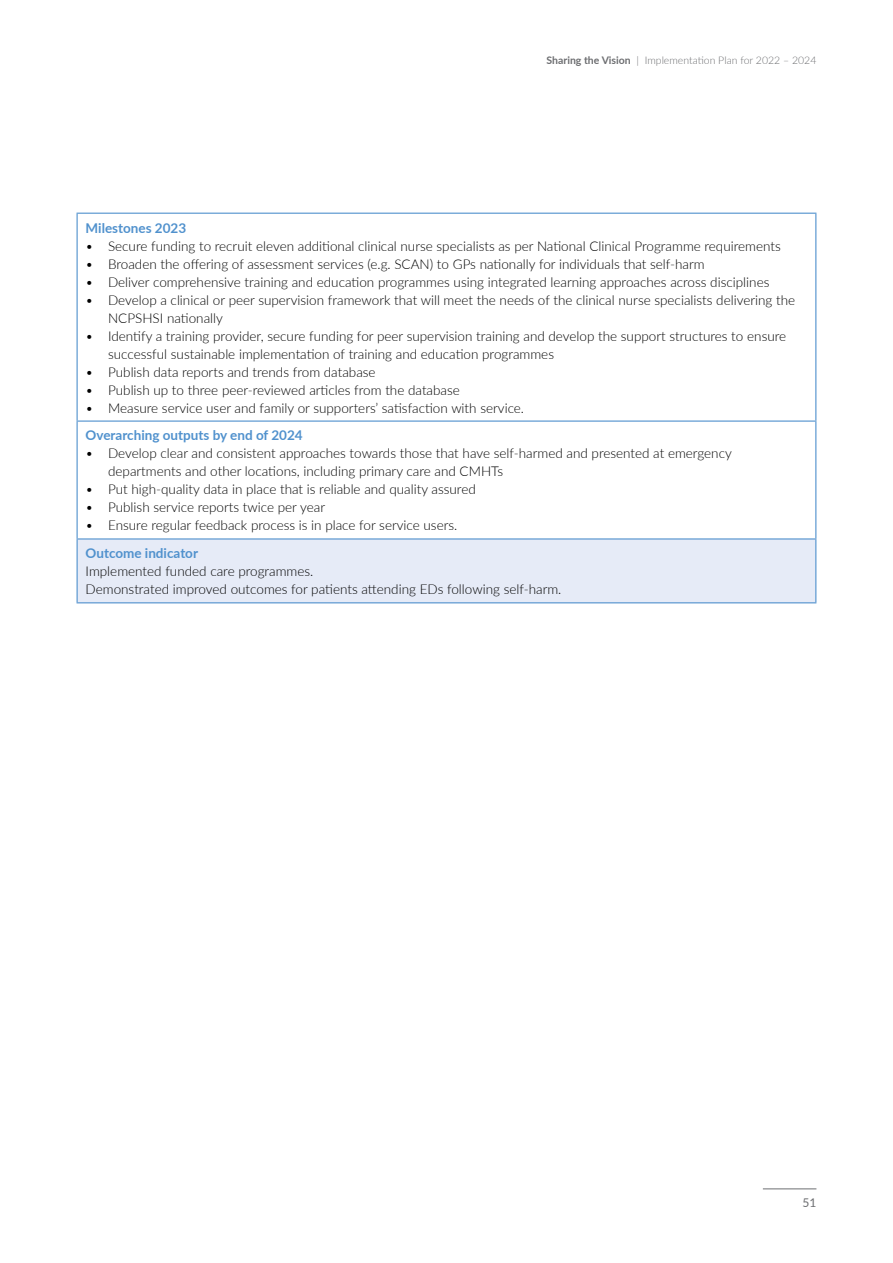
<style>
.page{position:relative;width:893px;height:1263px;background:#fff}
.page>*{position:absolute;margin:0;border:0;box-sizing:border-box;transform-origin:0 0}
.t1{font:300 13.5px/18px "Lato";color:#000}
.t2{font:700 13.5px "Lato";color:#5091cd}
.t3{font:12px "Lato";color:#6d6e71}
.t4{font:300 10.5px "Lato";color:#6d6e71}
.s1{font-weight:700}
</style>
<div class="page">
<hr style="left:763px;top:1188px;width:53px;height:1px;background:#6d6e71">
<div style="left:77px;top:539px;width:739px;height:64px;background:#e6ebf7"></div>
<hr style="left:77px;top:213px;width:739px;height:1px;background:#5091cd">
<hr style="left:77px;top:214px;width:1px;height:206px;background:#5091cd">
<hr style="left:815px;top:214px;width:1px;height:206px;background:#5091cd">
<hr style="left:77px;top:420px;width:739px;height:2px;background:#5091cd">
<hr style="left:77px;top:422px;width:1px;height:116px;background:#5091cd">
<hr style="left:815px;top:422px;width:1px;height:116px;background:#5091cd">
<hr style="left:77px;top:538px;width:739px;height:1px;background:#5091cd">
<hr style="left:77px;top:539px;width:1px;height:63px;background:#5091cd">
<hr style="left:815px;top:539px;width:1px;height:63px;background:#5091cd">
<hr style="left:77px;top:602px;width:739px;height:1px;background:#5091cd">
<p class="t4" style="left:546px;top:53px;width:271px"><span class="s1">Sharing the Vision</span> | Implementation Plan for 2022 – 2024</p>
<p class="t2" style="left:86px;top:218px;width:102px">Milestones 2023</p>
<p class="t1" style="left:86px;top:236px;width:697px">• Secure funding to recruit eleven additional clinical nurse specialists as per National Clinical Programme requirements</p>
<p class="t1" style="left:86px;top:254px;width:621px">• Broaden the offering of assessment services (e.g. SCAN) to GPs nationally for individuals that self-harm</p>
<p class="t1" style="left:86px;top:272px;width:685px">• Deliver comprehensive training and education programmes using integrated learning approaches across disciplines</p>
<p class="t1" style="left:108px;top:290px;width:689px;text-indent:-22px">• Develop a clinical or peer supervision framework that will meet the needs of the clinical nurse specialists delivering the<br>NCPSHSI nationally</p>
<p class="t1" style="left:108px;top:326px;width:680px;text-indent:-23px">• Identify a training provider, secure funding for peer supervision training and develop the support structures to ensure successful sustainable implementation of training and education programmes</p>
<p class="t1" style="left:86px;top:362px;width:292px">• Publish data reports and trends from database</p>
<p class="t1" style="left:86px;top:380px;width:376px">• Publish up to three peer-reviewed articles from the database</p>
<p class="t1" style="left:86px;top:398px;width:440px">• Measure service user and family or supporters’ satisfaction with service.</p>
<p class="t2" style="left:86px;top:426px;width:219px">Overarching outputs by end of 2024</p>
<p class="t1" style="left:108px;top:444px;width:625px;text-indent:-23px">• Develop clear and consistent approaches towards those that have self-harmed and presented at emergency departments and other locations, including primary care and CMHTs</p>
<p class="t1" style="left:86px;top:480px;width:392px">• Put high-quality data in place that is reliable and quality assured</p>
<p class="t1" style="left:86px;top:498px;width:241px">• Publish service reports twice per year</p>
<p class="t1" style="left:86px;top:516px;width:373px">• Ensure regular feedback process is in place for service users.</p>
<p class="t2" style="left:86px;top:543px;width:114px">Outcome indicator</p>
<p class="t1" style="left:86px;top:562px;width:477px">Implemented funded care programmes.<br>Demonstrated improved outcomes for patients attending EDs following self-harm.</p>
<p class="t3" style="left:802px;top:1194px;width:15px">51</p>
</div>
